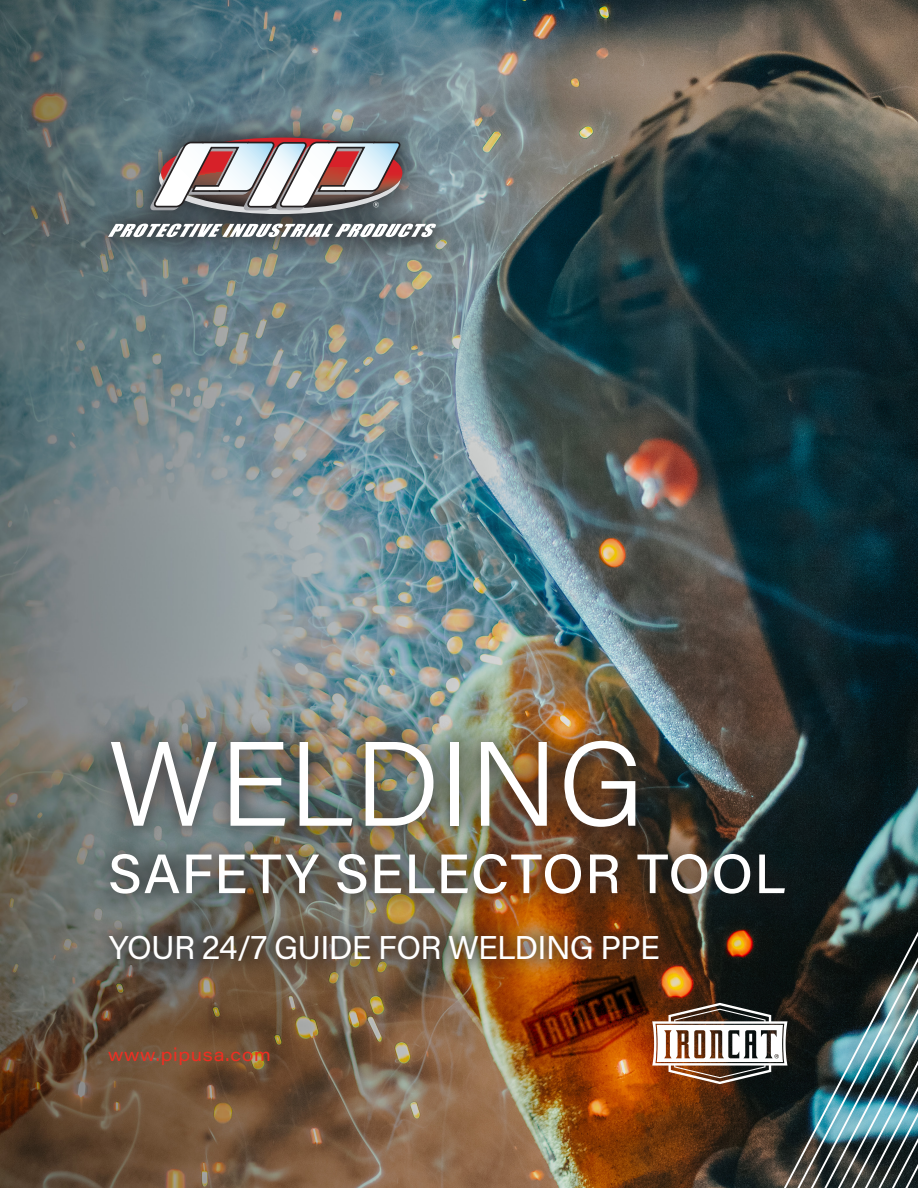
<style>
.page{position:relative;width:918px;height:1188px;background:#fff}
.page>*{position:absolute;margin:0;border:0;box-sizing:border-box;transform-origin:0 0}
.PRODUCT_NUMBERS__MUL{font:300 120px "Acumin Pro";letter-spacing:-.005em;color:#fff}
.PRODUCT_NUMBERS__MUL-2{font:500 55.5px "Acumin Pro";letter-spacing:.02em;color:#fff}
.PRODUCT_NUMBERS__MUL-3{font:33px "Acumin Pro";letter-spacing:-.025em;color:#fff}
.t1{font:18px "Acumin Pro Wide";letter-spacing:.04em;color:#ee2e22}
</style>
<div class="page">
<img style="left:0;top:0;width:918px;height:1188px">
<div style="left:82px;top:111px;width:380px;height:152px;background:#231f20;opacity:.85"></div>
<svg style="left:108px;top:224px;width:328px;height:13px"></svg>
<svg style="left:149px;top:138px;width:254px;height:76px"></svg>
<div style="left:85px;top:715px;width:576px;height:138px;background:#231f20;opacity:.8"></div>
<img style="left:652px;top:926px;width:266px;height:262px">
<div style="left:85px;top:828px;width:725px;height:92px;background:#231f20;opacity:.65"></div>
<div style="left:84px;top:910px;width:600px;height:76px;background:#231f20;opacity:.65"></div>
<p class="PRODUCT_NUMBERS__MUL" style="left:108px;top:701px;width:538px">WELDING</p>
<p class="PRODUCT_NUMBERS__MUL-2" style="left:108px;top:835px;width:679px">SAFETY SELECTOR TOOL</p>
<p class="PRODUCT_NUMBERS__MUL-3" style="left:109px;top:925px;width:552px">YOUR 24/7 GUIDE FOR WELDING PPE</p>
<p class="t1" style="left:108px;top:1042px;width:164px">www.pipusa.com</p>
</div>
